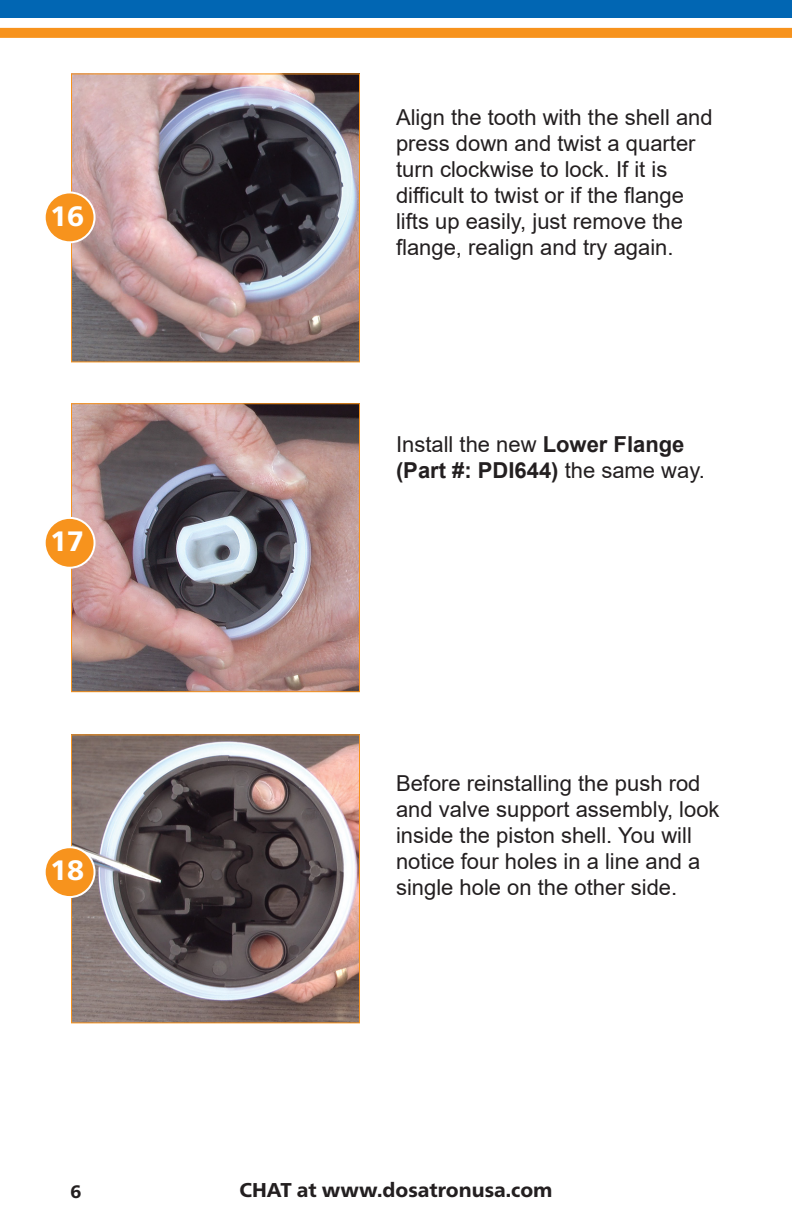
<style>
.page{position:relative;width:792px;height:1224px;background:#fff}
.page>*{position:absolute;margin:0;border:0;box-sizing:border-box;transform-origin:0 0}
.t1{font:800 28px "Frutiger Neue LT Pro";color:#fff}
.t2{font:22px/26px "Arial";color:#231f20}
.t3{font:700 22px "Arial";color:#231f20}
.t4{font:800 20px "Frutiger Neue LT Pro";color:#231f20}
.t5{font:800 18px "Frutiger Neue LT Pro";color:#231f20}
.s1{font-weight:700}
.s2{font-weight:400}
</style>
<div class="page">
<div style="left:0;top:0;width:792px;height:18px;background:#0166b3"></div>
<div style="left:0;top:28px;width:792px;height:10px;background:#f7931d"></div>
<img style="left:73px;top:736px;width:285px;height:285px">
<div style="left:71px;top:734px;width:289px;height:289px;border:1px solid #f7931d"></div>
<img style="left:73px;top:405px;width:285px;height:285px">
<div style="left:71px;top:403px;width:289px;height:289px;border:1px solid #f7931d"></div>
<img style="left:73px;top:75px;width:285px;height:285px">
<div style="left:71px;top:73px;width:289px;height:289px;border:1px solid #f7931d"></div>
<div style="left:45px;top:192px;width:50px;height:50px;background:#f7931d;border-radius:50%"></div>
<div style="left:44px;top:191px;width:52px;height:52px;border:2px solid #fff;border-radius:50%"></div>
<div style="left:45px;top:518px;width:50px;height:50px;background:#f7931d;border-radius:50%"></div>
<div style="left:44px;top:517px;width:52px;height:52px;border:2px solid #fff;border-radius:50%"></div>
<div style="left:45px;top:847px;width:50px;height:50px;background:#f7931d;border-radius:50%"></div>
<div style="left:44px;top:846px;width:52px;height:52px;border:2px solid #fff;border-radius:50%"></div>
<p class="t1" style="left:50px;top:199px;width:35px">16</p>
<p class="t1" style="left:50px;top:525px;width:35px">17</p>
<p class="t1" style="left:50px;top:854px;width:35px">18</p>
<p class="t5" style="left:71px;top:1181px;width:12px">6</p>
<p class="t2" style="left:396px;top:105px;width:318px">Align the tooth with the shell and press down and twist a quarter turn clockwise to lock. If it is</p>
<p class="t2" style="left:396px;top:183px;width:290px;text-align:justify">difficult to twist or if the flange lifts up easily, just remove the flange, realign and try again.</p>
<p class="t2" style="left:396px;top:431px;width:290px">Install the new <span class="s1">Lower Flange</span></p>
<p class="t3" style="left:396px;top:455px;width:310px">(Part #: PDI644) <span class="s2">the same way.</span></p>
<p class="t2" style="left:396px;top:770px;width:325px">Before reinstalling the push rod and valve support assembly, look inside the piston shell. You will notice four holes in a line and a single hole on the other side.</p>
<p class="t4" style="left:239px;top:1178px;width:315px">CHAT at www.dosatronusa.com</p>
</div>
